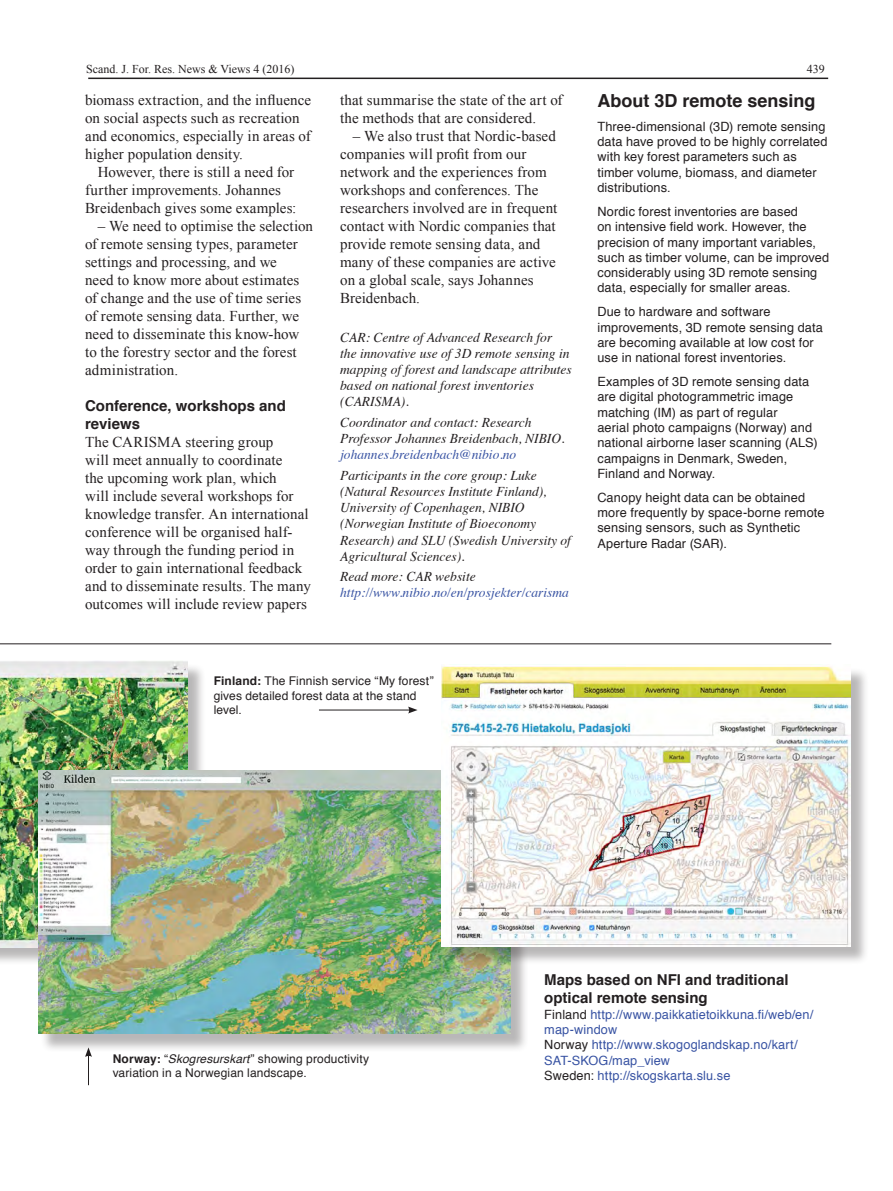
<style>
.page{position:relative;width:893px;height:1191px;background:#fff}
.page>*{position:absolute;margin:0;border:0;box-sizing:border-box;transform-origin:0 0}
.Underrubrik_Scand{font:700 18px "Helvetica";color:#231f20}
.Brödtext_Scand_J{font:15px/18px "Times New Roman";letter-spacing:.005em;color:#231f20}
.Underrubrik_Scand-2{font:700 15px/18px "Helvetica";color:#231f20}
.Källa{font:italic 13.5px/16.2px "Times";color:#231f20}
.Källa-2{font:italic 13.5px "Times";color:#3853a3}
.Brödtext_Scand_J-2{font:12.75px/15.3px "Helvetica";letter-spacing:.01em;color:#231f20}
.Brödtext_Scand_J-3{font:12.75px/15.3px "Helvetica";letter-spacing:.01em;color:#3853a3}
.Brödtext_Scand_J-4{font:12px/14.4px "Helvetica";letter-spacing:.015em;color:#231f20}
.t1{font:12px "Times New Roman";color:#231f20}
.s1{color:#3853a3}
.s2{font-weight:700}
.s3{font-style:italic}
.s4{color:#231f20}
</style>
<div class="page">
<hr style="left:88px;top:78px;width:740px;height:1px;background:#231f20">
<hr style="left:0;top:643px;width:831px;height:1px;background:#231f20">
<div style="left:0;top:662px;width:206px;height:303px;background:#231f20;opacity:.32"></div>
<img style="left:0;top:661px;width:187px;height:286px">
<div style="left:41px;top:773px;width:488px;height:279px;background:#231f20;opacity:.32"></div>
<img style="left:38px;top:771px;width:472px;height:262px">
<div style="left:444px;top:667px;width:425px;height:298px;background:#231f20;opacity:.32"></div>
<img style="left:442px;top:664px;width:408px;height:282px">
<hr style="left:319px;top:709px;width:91px;height:1px;background:#231f20">
<svg style="left:408px;top:706px;width:10px;height:7px"></svg>
<hr style="left:88px;top:1054px;width:1px;height:31px;background:#231f20">
<svg style="left:85px;top:1047px;width:7px;height:10px"></svg>
<p class="t1" style="left:86px;top:61px;width:210px">Scand. J. For. Res. News &amp; Views 4 (2016)</p>
<p class="t1" style="left:807px;top:61px;width:19px">439</p>
<p class="Underrubrik_Scand" style="left:597px;top:86px;width:220px">About 3D remote sensing</p>
<p class="Brödtext_Scand_J-2" style="left:597px;top:119px;width:232px">Three-dimensional (3D) remote sensing data have proved to be highly correlated with key forest parameters such as timber volume, biomass, and diameter distributions.</p>
<p class="Brödtext_Scand_J-2" style="left:597px;top:204px;width:233px">Nordic forest inventories are based<br>on intensive field work. However, the precision of many important variables, such as timber volume, can be improved considerably using 3D remote sensing data, especially for smaller areas.</p>
<p class="Brödtext_Scand_J-2" style="left:597px;top:304px;width:227px">Due to hardware and software improvements, 3D remote sensing data are becoming available at low cost for use in national forest inventories.</p>
<p class="Brödtext_Scand_J-2" style="left:597px;top:374px;width:222px">Examples of 3D remote sensing data are digital photogrammetric image matching (IM) as part of regular<br>aerial photo campaigns (Norway) and national airborne laser scanning (ALS) campaigns in Denmark, Sweden,<br>Finland and Norway.</p>
<p class="Brödtext_Scand_J-2" style="left:597px;top:490px;width:229px">Canopy height data can be obtained more frequently by space-borne remote sensing sensors, such as Synthetic<br>Aperture Radar (SAR).</p>
<p class="Brödtext_Scand_J" style="left:85px;top:91px;width:228px">biomass extraction, and the influence on social aspects such as recreation and economics, especially in areas of higher population density.</p>
<p class="Brödtext_Scand_J" style="left:85px;top:163px;width:213px;text-indent:13px">However, there is still a need for further improvements. Johannes<br>Breidenbach gives some examples:</p>
<p class="Brödtext_Scand_J" style="left:85px;top:217px;width:229px;text-indent:13px">– We need to optimise the selection of remote sensing types, parameter settings and processing, and we<br>need to know more about estimates of change and the use of time series of remote sensing data. Further, we need to disseminate this know-how to the forestry sector and the forest administration.</p>
<p class="Underrubrik_Scand-2" style="left:85px;top:397px;width:202px">Conference, workshops and reviews</p>
<p class="Brödtext_Scand_J" style="left:85px;top:433px;width:227px">The CARISMA steering group<br>will meet annually to coordinate<br>the upcoming work plan, which<br>will include several workshops for knowledge transfer. An international conference will be organised half&shy;way through the funding period in order to gain international feedback and to disseminate results. The many outcomes will include review papers</p>
<p class="Brödtext_Scand_J" style="left:340px;top:91px;width:224px">that summarise the state of the art of the methods that are considered.</p>
<p class="Brödtext_Scand_J" style="left:340px;top:127px;width:219px;text-indent:13px">– We also trust that Nordic-based companies will profit from our network and the experiences from workshops and conferences. The researchers involved are in frequent contact with Nordic companies that provide remote sensing data, and many of these companies are active on a global scale, says Johannes<br>Breidenbach.</p>
<p class="Källa" style="left:340px;top:328px;width:233px">CAR: Centre of Advanced Research for the innovative use of 3D remote sensing in mapping of forest and landscape attributes based on national forest inventories (CARISMA).</p>
<p class="Källa" style="left:340px;top:413px;width:226px">Coordinator and contact: Research<br>Professor Johannes Breidenbach, NIBIO. <span class="s1">johannes.breidenbach@nibio.no</span></p>
<p class="Källa" style="left:340px;top:466px;width:232px">Participants in the core group: Luke (Natural Resources Institute Finland), University of Copenhagen, NIBIO (Norwegian Institute of Bioeconomy Research) and SLU (Swedish University of Agricultural Sciences).</p>
<p class="Källa" style="left:340px;top:568px;width:137px">Read more: CAR website</p>
<p class="Källa-2" style="left:340px;top:581px;width:230px">http://www.nibio.no/en/prosjekter/carisma</p>
<p class="Brödtext_Scand_J-4" style="left:214px;top:674px;width:221px"><span class="s2">Finland:</span> The Finnish service “My forest” gives detailed forest data at the stand level.</p>
<p class="Brödtext_Scand_J-4" style="left:113px;top:1051px;width:258px"><span class="s2">Norway:</span> “<span class="s3">Skogresurskart</span>” showing productivity variation in a Norwegian landscape.</p>
<p class="Underrubrik_Scand-2" style="left:544px;top:971px;width:246px">Maps based on NFI and traditional optical remote sensing</p>
<p class="Brödtext_Scand_J-3" style="left:544px;top:1007px;width:271px"><span class="s4">Finland</span> http://www.paikkatietoikkuna.fi/web/en/ map-window</p>
<p class="Brödtext_Scand_J-3" style="left:544px;top:1037px;width:255px"><span class="s4">Norway</span> http://www.skogoglandskap.no/kart/<br>SAT-SKOG/map_view</p>
<p class="Brödtext_Scand_J-3" style="left:544px;top:1068px;width:188px"><span class="s4">Sweden:</span> http://skogskarta.slu.se</p>
</div>
